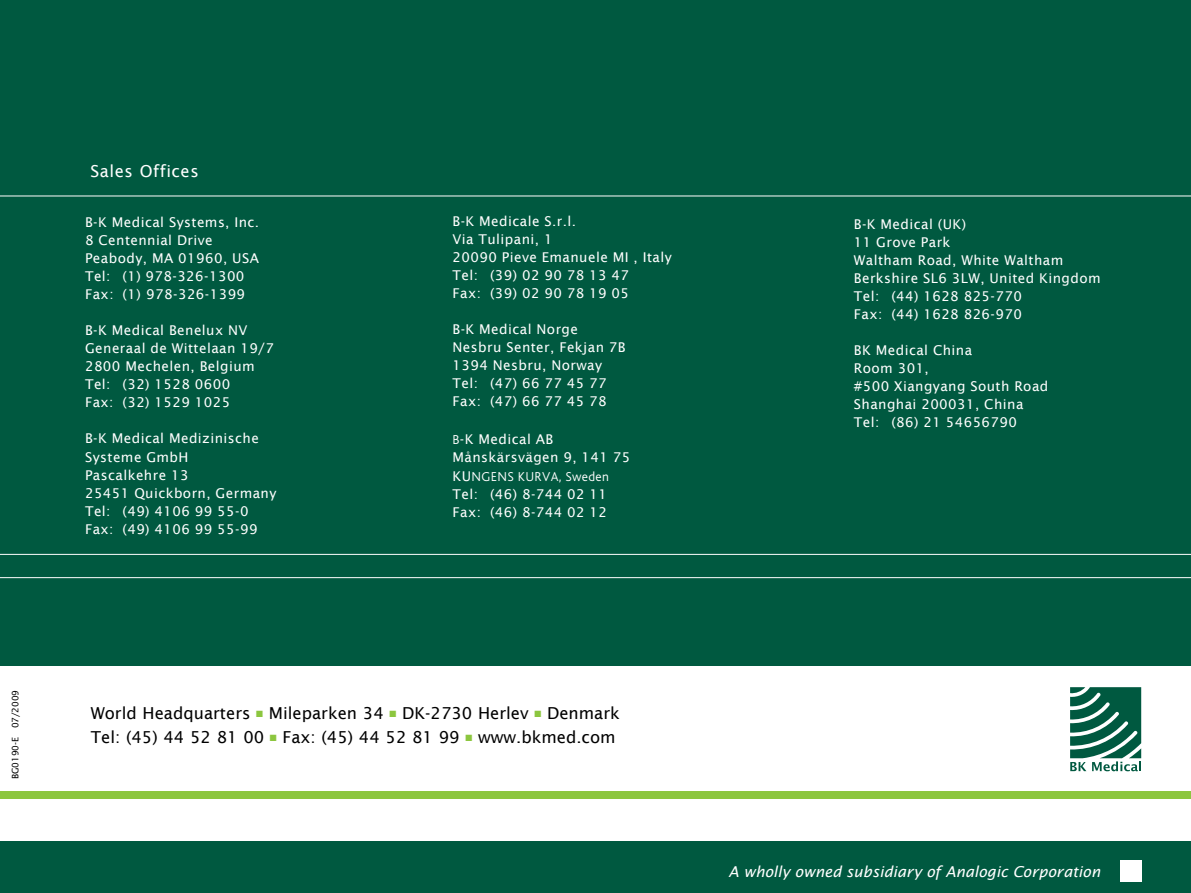
<style>
.page{position:relative;width:1191px;height:893px;background:#fff}
.page>*{position:absolute;margin:0;border:0;box-sizing:border-box;transform-origin:0 0}
.t1{font:16.5px/24px "Lucida Sans";color:#000}
.t2{font:16.5px "Lucida Sans";letter-spacing:.03em;color:#fff}
.t3{font:italic 15px "Lucida Sans";color:#fff}
.t4{font:13.5px/18px "Lucida Sans";letter-spacing:.03em;color:#fff}
.t5{font:300 13.5px "Bliss";letter-spacing:.025em;color:#fff}
.t6{font:9px "Lucida Sans";color:#000}
.s1{font-family:"Bliss";font-weight:300}
.s2{font-family:"Lucida Sans";font-weight:400}
.s3{color:#8cc63f}
</style>
<div class="page">
<div style="left:0;top:0;width:1191px;height:666px;background:#005940"></div>
<svg style="left:1070px;top:687px;width:71px;height:84px"></svg>
<hr style="left:0;top:196px;width:1191px;height:1px;background:#fff">
<div style="left:0;top:842px;width:1191px;height:51px;background:#005940"></div>
<div style="left:1120px;top:861px;width:21px;height:21px;background:#fff"></div>
<div style="left:0;top:791px;width:1191px;height:7px;background:#8cc63f"></div>
<hr style="left:0;top:554px;width:1191px;height:1px;background:#fff">
<hr style="left:0;top:577px;width:1191px;height:1px;background:#fff">
<p class="t6" style="left:10px;top:779px;width:91px;rotate:-90deg">BG0190-E 07/2009</p>
<p class="t2" style="left:91px;top:161px;width:110px">Sales Offices</p>
<p class="t4" style="left:85px;top:213px;width:176px">B-K Medical Systems, Inc.<br>8 Centennial Drive<br>Peabody, MA 01960, USA<br>Tel: (1) 978-326-1300<br>Fax: (1) 978-326-1399</p>
<p class="t4" style="left:85px;top:321px;width:190px">B-K Medical Benelux NV<br>Generaal de Wittelaan 19/7<br>2800 Mechelen, Belgium<br>Tel: (32) 1528 0600<br>Fax: (32) 1529 1025</p>
<p class="t4" style="left:85px;top:428px;width:175px;line-height:19.5px">B-K Medical Medizinische<br>Systeme GmbH</p>
<p class="t4" style="left:85px;top:466px;width:193px">Pascalkehre 13<br>25451 Quickborn, Germany<br>Tel: (49) 4106 99 55-0<br>Fax: (49) 4106 99 55-99</p>
<p class="t4" style="left:452px;top:213px;width:221px">B-K Medicale S.r.l.<br>Via Tulipani, 1<br>20090 Pieve Emanuele MI , Italy<br>Tel: (39) 02 90 78 13 47<br>Fax: (39) 02 90 78 19 05</p>
<p class="t4" style="left:452px;top:321px;width:175px">B-K Medical Norge<br>Nesbru Senter, Fekjan 7B<br>1394 Nesbru, Norway<br>Tel: (47) 66 77 45 77<br>Fax: (47) 66 77 45 78</p>
<p class="t4" style="left:452px;top:430px;width:179px"><span class="s1">B</span>-K Medical AB<br>Månskärsvägen 9, 141 75</p>
<p class="t5" style="left:452px;top:470px;width:158px"><span class="s2">KU</span>NGENS KURVA, Sweden</p>
<p class="t4" style="left:452px;top:485px;width:156px">Tel: (46) 8-744 02 11<br>Fax: (46) 8-744 02 12</p>
<p class="t4" style="left:854px;top:215px;width:248px">B-K Medical (UK)<br>11 Grove Park<br>Waltham Road, White Waltham<br>Berkshire SL6 3LW, United Kingdom<br>Tel: (44) 1628 825-770<br>Fax: (44) 1628 826-970</p>
<p class="t4" style="left:854px;top:341px;width:196px">BK Medical China<br>Room 301,<br>#500 Xiangyang South Road<br>Shanghai 200031, China<br>Tel: (86) 21 54656790</p>
<p class="t1" style="left:91px;top:701px;width:530px">World Headquarters <span class="s3">■</span> Mileparken 34 <span class="s3">■</span> DK-2730 Herlev <span class="s3">■</span> Denmark<br>Tel: (45) 44 52 81 00 <span class="s3">■</span> Fax: (45) 44 52 81 99 <span class="s3">■</span> www.bkmed.com</p>
<p class="t3" style="left:728px;top:863px;width:373px">A wholly owned subsidiary of Analogic Corporation</p>
</div>
